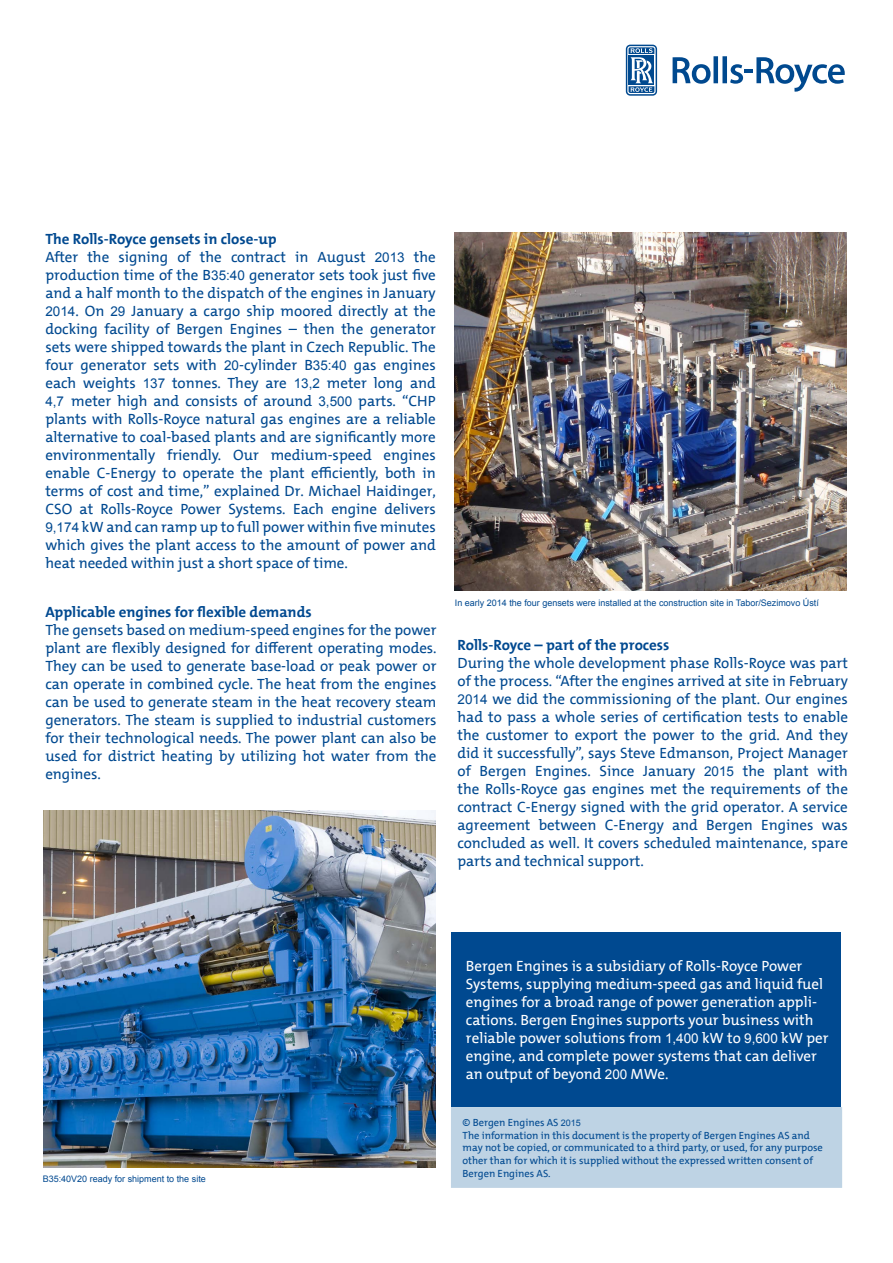
<style>
.page{position:relative;width:893px;height:1263px;background:#fff}
.page>*{position:absolute;margin:0;border:0;box-sizing:border-box;transform-origin:0 0}
.t1{font:15px/18px "The Mix Os F";color:#004990;text-align:justify}
.t2{font:15px/18px "The Mix Os F";color:#fff}
.t3{font:700 15px "The Mix Os F";color:#004990}
.t4{font:10.5px/12.6px "The Mix Os F";color:#004990}
.t5{font:9px "Arial";color:#004990}
.s1{font-weight:700}
.s2{font-family:"Arial";font-size:13.5px}
.s3{font-family:"Arial";font-size:9px}
</style>
<div class="page">
<svg style="left:673px;top:56px;width:172px;height:36px"></svg>
<svg style="left:626px;top:45px;width:31px;height:51px"></svg>
<div style="left:451px;top:932px;width:390px;height:175px;background:#004990"></div>
<div style="left:451px;top:1107px;width:391px;height:81px;background:#bed3e4"></div>
<img style="left:455px;top:233px;width:391px;height:357px">
<img style="left:44px;top:810px;width:391px;height:357px">
<p class="t1" style="left:45px;top:230px;width:392px;text-align:left"><span class="s1">The Rolls-Royce gensets in close-up<br></span>After the signing of the contract in August <span class="s2">2013</span> the production time of the B<span class="s2">35:40</span> generator sets took just five and a half month to the dispatch of the engines in January <span class="s2">2014</span>. On <span class="s2">29</span> January a cargo ship moored directly at the docking facility of Bergen Engines – then the generator sets were shipped towards the plant in Czech Republic. The four generator sets with <span class="s2">20</span>-cylinder B<span class="s2">35:40</span> gas engines each weights <span class="s2">137</span> tonnes. They are <span class="s2">13,2</span> meter long and <span class="s2">4,7</span> meter high and consists of around <span class="s2">3,500</span> parts. “CHP plants with Rolls-Royce natural gas engines are a reliable alternative to coal-based plants and are significantly more environmentally friendly. Our medium-speed engines enable C-Energy to operate the plant efficiently, both in terms of cost and time,” explained Dr. Michael Haidinger, CSO at Rolls-Royce Power Systems. Each engine delivers <span class="s2">9,174</span> kW and can ramp up to full power within five minutes which gives the plant access to the amount of power and heat needed within just a short space of time.</p>
<p class="t3" style="left:45px;top:602px;width:268px">Applicable engines for flexible demands</p>
<p class="t1" style="left:45px;top:621px;width:393px">The gensets based on medium-speed engines for the power plant are flexibly designed for different operating modes.<br>They can be used to generate base-load or peak power or can operate in combined cycle. The heat from the engines can be used to generate steam in the heat recovery steam generators. The steam is supplied to industrial customers for their technological needs. The power plant can also be used for district heating by utilizing hot water from the engines.</p>
<p class="t5" style="left:455px;top:597px;width:366px">In early 2014 the four gensets were installed at the construction site in Tabor/Sezimovo Ústí</p>
<p class="t3" style="left:457px;top:635px;width:213px">Rolls-Royce – part of the process</p>
<p class="t1" style="left:457px;top:654px;width:392px">During the whole development phase Rolls-Royce was part of the process. “After the engines arrived at site in February <span class="s2">2014</span> we did the commissioning of the plant. Our engines had to pass a whole series of certification tests to enable the customer to export the power to the grid. And they did it successfully”, says Steve Edmanson, Project Manager of Bergen Engines. Since January <span class="s2">2015</span> the plant with the Rolls-Royce gas engines met the requirements of the contract C-Energy signed with the grid operator. A service agreement between C-Energy and Bergen Engines was concluded as well. It covers scheduled maintenance, spare parts and technical support.</p>
<p class="t5" style="left:43px;top:1172px;width:165px">B35:40V20 ready for shipment to the site</p>
<p class="t2" style="left:466px;top:957px;width:364px">Bergen Engines is a subsidiary of Rolls-Royce Power Systems, supplying medium-speed gas and liquid fuel engines for a broad range of power generation appli&shy;cations. Bergen Engines supports your business with reliable power solutions from <span class="s2">1,400</span> kW to <span class="s2">9,600</span> kW per engine, and complete power systems that can deliver an output of beyond <span class="s2">200</span> MWe.</p>
<p class="t4" style="left:463px;top:1116px;width:362px">© Bergen Engines AS <span class="s3">2015<br></span>The information in this document is the property of Bergen Engines AS and may not be copied, or communicated to a third party, or used, for any purpose other than for which it is supplied without the expressed written consent of Bergen Engines AS.</p>
</div>
